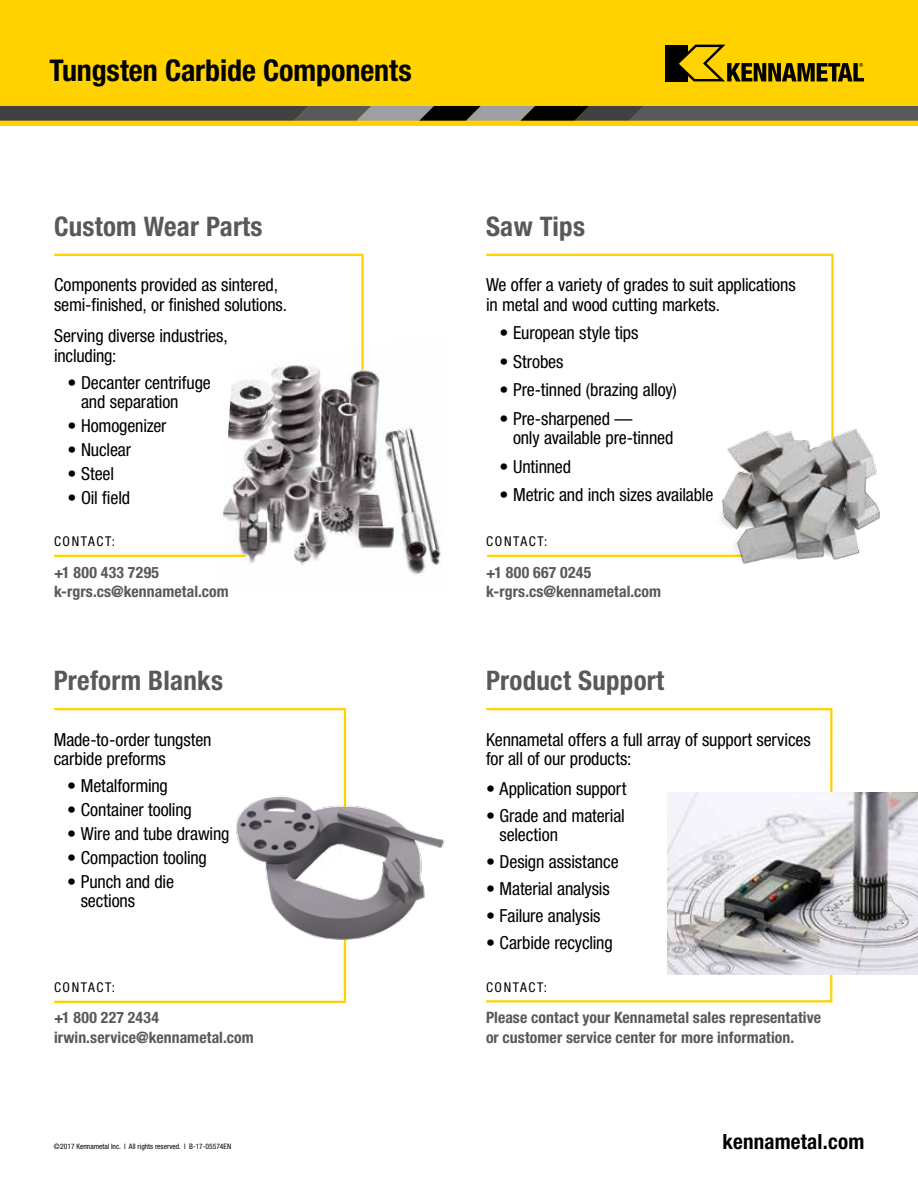
<style>
.page{position:relative;width:918px;height:1188px;background:#fff}
.page>*{position:absolute;margin:0;border:0;box-sizing:border-box;transform-origin:0 0}
.t1{font:700 condensed 30px "Helvetica Neue LT Std";letter-spacing:-.005em;color:#000}
.t2{font:700 condensed 27px "Helvetica Neue LT Std";letter-spacing:.01em;color:#58595b}
.t3{font:700 condensed 21px "Helvetica Neue LT Std";letter-spacing:.01em;color:#000}
.t4{font:condensed 18px/19.5px "Helvetica Neue LT Std";letter-spacing:-.005em;color:#000}
.t5{font:700 condensed 15.75px/19.5px "Helvetica Neue LT Std";letter-spacing:.005em;color:#58595b}
.t6{font:condensed 13.5px "Helvetica Neue LT Std";letter-spacing:.12em;color:#000}
.t7{font:condensed 7.5px "Helvetica Neue LT Std";color:#000}
</style>
<div class="page">
<div style="left:0;top:0;width:918px;height:126px;background:#ffd200"></div>
<div style="left:665px;top:45px;width:22px;height:36px;background:#000"></div>
<svg style="left:679px;top:45px;width:185px;height:36px"></svg>
<div style="left:53px;top:708px;width:293px;height:295px;border:2px solid #ffd200"></div>
<img style="left:219px;top:370px;width:222px;height:204px">
<img style="left:236px;top:786px;width:209px;height:167px">
<div style="left:485px;top:708px;width:348px;height:295px;border:2px solid #ffd200"></div>
<img style="left:667px;top:793px;width:251px;height:181px">
<hr style="left:54px;top:555px;width:192px;height:2px;background:#ffd200">
<svg style="left:54px;top:253px;width:311px;height:119px"></svg>
<svg style="left:486px;top:253px;width:348px;height:157px"></svg>
<hr style="left:487px;top:555px;width:264px;height:2px;background:#ffd200">
<img style="left:700px;top:410px;width:180px;height:154px">
<svg style="left:0;top:106px;width:918px;height:15px"></svg>
<h1 class="t1" style="left:50px;top:53px;width:364px">Tungsten Carbide Components</h1>
<h2 class="t2" style="left:54px;top:210px;width:210px">Custom Wear Parts</h2>
<p class="t4" style="left:54px;top:275px;width:235px">Components provided as sintered, semi-finished, or finished solutions.</p>
<p class="t4" style="left:54px;top:326px;width:175px">Serving diverse industries, including:</p>
<p class="t4" style="left:81px;top:372px;width:131px;text-indent:-14px">• Decanter centrifuge and separation</p>
<p class="t4" style="left:68px;top:416px;width:101px">• Homogenizer</p>
<p class="t4" style="left:68px;top:440px;width:65px">• Nuclear</p>
<p class="t4" style="left:68px;top:464px;width:48px">• Steel</p>
<p class="t4" style="left:68px;top:488px;width:64px">• Oil field</p>
<p class="t6" style="left:54px;top:534px;width:63px">CONTACT:</p>
<p class="t5" style="left:54px;top:562px;width:176px">+1 800 433 7295 k-rgrs.cs@kennametal.com</p>
<h2 class="t2" style="left:54px;top:664px;width:171px">Preform Blanks</h2>
<p class="t4" style="left:54px;top:729px;width:159px">Made-to-order tungsten carbide preforms</p>
<p class="t4" style="left:67px;top:776px;width:102px">• Metalforming</p>
<p class="t4" style="left:67px;top:800px;width:126px">• Container tooling</p>
<p class="t4" style="left:67px;top:824px;width:164px">• Wire and tube drawing</p>
<p class="t4" style="left:67px;top:848px;width:141px">• Compaction tooling</p>
<p class="t4" style="left:81px;top:872px;width:95px;text-indent:-14px">• Punch and die sections</p>
<p class="t6" style="left:54px;top:979px;width:63px">CONTACT:</p>
<p class="t5" style="left:54px;top:1008px;width:201px">+1 800 227 2434 irwin.service@kennametal.com</p>
<p class="t7" style="left:54px;top:1142px;width:179px">©2017 Kennametal Inc. l All rights reserved. l B-17-05574EN</p>
<h2 class="t2" style="left:486px;top:210px;width:101px">Saw Tips</h2>
<p class="t4" style="left:486px;top:275px;width:311px">We offer a variety of grades to suit applications in metal and wood cutting markets.</p>
<p class="t4" style="left:500px;top:323px;width:140px">• European style tips</p>
<p class="t4" style="left:500px;top:351px;width:66px">• Strobes</p>
<p class="t4" style="left:500px;top:380px;width:179px">• Pre-tinned (brazing alloy)</p>
<p class="t4" style="left:513px;top:408px;width:162px;text-indent:-14px">• Pre-sharpened —<br>only available pre-tinned</p>
<p class="t4" style="left:500px;top:456px;width:73px">• Untinned</p>
<p class="t4" style="left:500px;top:485px;width:215px">• Metric and inch sizes available</p>
<p class="t6" style="left:486px;top:534px;width:63px">CONTACT:</p>
<p class="t5" style="left:486px;top:562px;width:176px">+1 800 667 0245 k-rgrs.cs@kennametal.com</p>
<h2 class="t2" style="left:486px;top:664px;width:180px">Product Support</h2>
<p class="t4" style="left:486px;top:729px;width:326px">Kennametal offers a full array of support services for all of our products:</p>
<p class="t4" style="left:486px;top:779px;width:142px">• Application support</p>
<p class="t4" style="left:500px;top:806px;width:127px;text-indent:-14px">• Grade and material selection</p>
<p class="t4" style="left:486px;top:852px;width:134px">• Design assistance</p>
<p class="t4" style="left:486px;top:879px;width:125px">• Material analysis</p>
<p class="t4" style="left:486px;top:906px;width:116px">• Failure analysis</p>
<p class="t4" style="left:486px;top:933px;width:128px">• Carbide recycling</p>
<p class="t6" style="left:486px;top:979px;width:63px">CONTACT:</p>
<p class="t5" style="left:486px;top:1008px;width:337px">Please contact your Kennametal sales representative or customer service center for more information.</p>
<p class="t3" style="left:722px;top:1129px;width:143px">kennametal.com</p>
</div>
